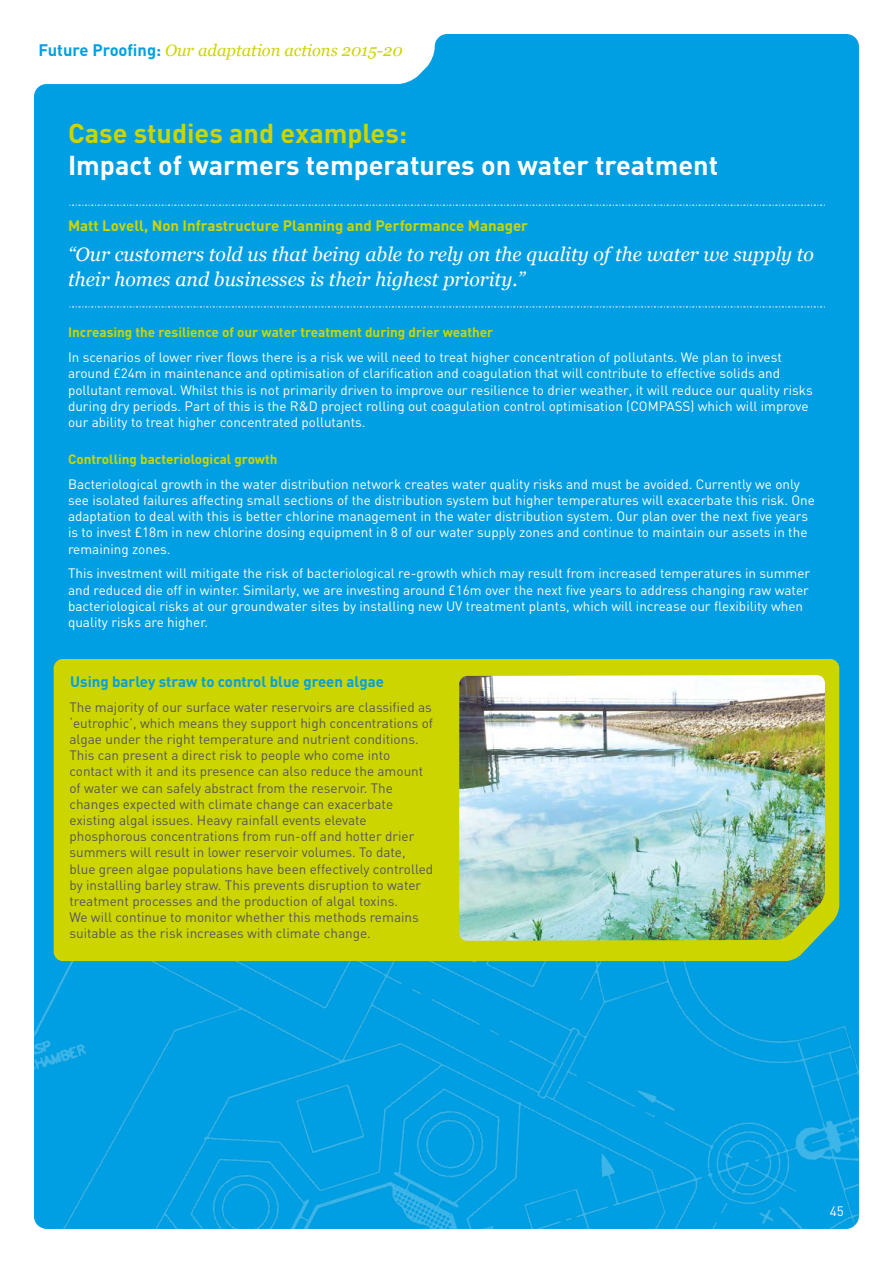
<style>
.page{position:relative;width:893px;height:1263px;background:#fff}
.page>*{position:absolute;margin:0;border:0;box-sizing:border-box;transform-origin:0 0}
.t1{font:700 27px "DIN";color:#fff}
.t2{font:700 27px "DIN";color:#cdd500}
.t3{font:italic 19.5px/24.3px "Georgia";color:#fff}
.t4{font:italic 16.5px "Georgia";color:#cdd500}
.t5{font:700 15px "DIN";color:#cdd500}
.t6{font:700 15px "DIN";color:#009fe3}
.t7{font:13.5px/16.2px "DIN";color:#fff}
.t8{font:13.5px/16.2px "DIN";color:#56565a}
.t9{font:700 13.5px "DIN";color:#cdd500}
.s1{font-family:"DIN";font-weight:700;font-style:normal;color:#009fe3}
</style>
<div class="page">
<div style="left:34px;top:34px;width:825px;height:445px;background:#009fe3"></div>
<div style="left:34px;top:479px;width:825px;height:750px;background:#009fe3"></div>
<svg style="left:68px;top:205px;width:756px;height:1px"></svg>
<svg style="left:68px;top:306px;width:756px;height:1px"></svg>
<div style="left:54px;top:659px;width:785px;height:302px;background:#cdd500"></div>
<img style="left:459px;top:675px;width:366px;height:266px">
<p class="t4" style="left:39px;top:39px;width:365px"><span class="s1">Future Proofing:</span> Our adaptation actions 2015-20</p>
<h1 class="t2" style="left:68px;top:116px;width:341px">Case studies and examples:</h1>
<h1 class="t1" style="left:68px;top:148px;width:652px">Impact of warmers temperatures on water treatment</h1>
<p class="t5" style="left:68px;top:216px;width:461px">Matt Lovell, Non Infrastructure Planning and Performance Manager</p>
<h2 class="t3" style="left:68px;top:242px;width:748px">“Our customers told us that being able to rely on the quality of the water we supply to their homes and businesses is their highest priority.”</h2>
<p class="t9" style="left:68px;top:324px;width:427px">Increasing the resilience of our water treatment during drier weather</p>
<p class="t7" style="left:68px;top:349px;width:746px">In scenarios of lower river flows there is a risk we will need to treat higher concentration of pollutants. We plan to invest around £24m in maintenance and optimisation of clarification and coagulation that will contribute to effective solids and pollutant removal. Whilst this is not primarily driven to improve our resilience to drier weather, it will reduce our quality risks during dry periods. Part of this is the R&amp;D project rolling out coagulation control optimisation (COMPASS) which will improve our ability to treat higher concentrated pollutants.</p>
<p class="t9" style="left:68px;top:450px;width:211px">Controlling bacteriological growth</p>
<p class="t7" style="left:68px;top:476px;width:748px">Bacteriological growth in the water distribution network creates water quality risks and must be avoided. Currently we only see isolated failures affecting small sections of the distribution system but higher temperatures will exacerbate this risk. One adaptation to deal with this is better chlorine management in the water distribution system. Our plan over the next five years is to invest £18m in new chlorine dosing equipment in 8 of our water supply zones and continue to maintain our assets in the remaining zones.</p>
<p class="t7" style="left:68px;top:565px;width:744px">This investment will mitigate the risk of bacteriological re-growth which may result from increased temperatures in summer and reduced die off in winter. Similarly, we are investing around £16m over the next five years to address changing raw water bacteriological risks at our groundwater sites by installing new UV treatment plants, which will increase our flexibility when quality risks are higher.</p>
<p class="t6" style="left:70px;top:672px;width:315px">Using barley straw to control blue green algae</p>
<p class="t8" style="left:69px;top:698px;width:365px">The majority of our surface water reservoirs are classified as ‘eutrophic’, which means they support high concentrations of algae under the right temperature and nutrient conditions.<br>This can present a direct risk to people who come into contact with it and its presence can also reduce the amount of water we can safely abstract from the reservoir. The changes expected with climate change can exacerbate existing algal issues. Heavy rainfall events elevate phosphorous concentrations from run-off and hotter drier summers will result in lower reservoir volumes. To date, blue green algae populations have been effectively controlled by installing barley straw. This prevents disruption to water treatment processes and the production of algal toxins.<br>We will continue to monitor whether this methods remains suitable as the risk increases with climate change.</p>
<p class="t7" style="left:830px;top:1203px;width:16px">45</p>
</div>
